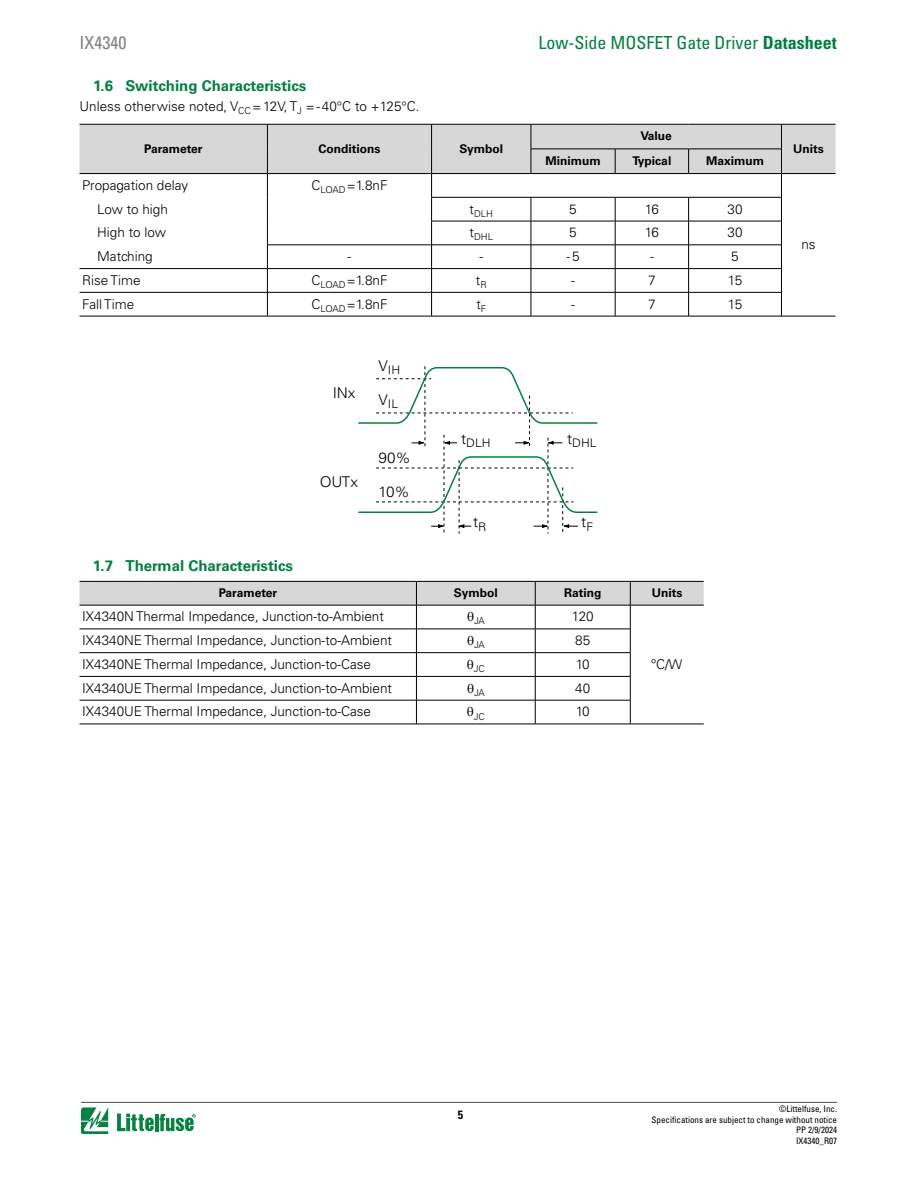
<style>
.page{position:relative;width:918px;height:1188px;background:#fff}
.page>*{position:absolute;margin:0;border:0;box-sizing:border-box;transform-origin:0 0}
.t1{font:condensed 18px "Univers LT Std";color:#017f40}
.t2{font:condensed 18px "Univers LT Std";color:#808285}
.t3{font:700 15px "Univers LT Std";color:#017f40}
.t4{font:300 14.85px "Univers LT Std";color:#000}
.Body{font:300 13.5px "Univers LT Std";color:#000}
.Table_Header{font:700 12px "Univers LT Std";color:#000}
.t5{font:700 condensed 12px "Univers LT Std";color:#000}
.t6{font:300 11.85px "Univers LT Std";color:#000}
.Body-2{font:300 9.45px "Univers LT Std";color:#000}
.t7{font:condensed 9px/10.8px "Univers LT Std";color:#000;text-align:right}
.s1{font-weight:700}
</style>
<div class="page">
<hr style="left:81px;top:1102px;width:756px;height:1px;background:#4e4e50">
<svg style="left:81px;top:1107px;width:27px;height:27px"></svg>
<hr style="left:155px;top:1114px;width:3px;height:17px;background:#058342">
<svg style="left:160px;top:1114px;width:36px;height:17px"></svg>
<svg style="left:117px;top:1113px;width:37px;height:18px"></svg>
<svg style="left:80px;top:124px;width:756px;height:192px"></svg>
<hr style="left:432px;top:316px;width:99px;height:1px;background:#000">
<hr style="left:531px;top:316px;width:84px;height:1px;background:#000">
<hr style="left:615px;top:316px;width:74px;height:1px;background:#000">
<hr style="left:689px;top:316px;width:92px;height:1px;background:#000">
<hr style="left:782px;top:316px;width:54px;height:1px;background:#000">
<hr style="left:267px;top:245px;width:165px;height:1px;background:#000">
<hr style="left:80px;top:268px;width:187px;height:1px;background:#000">
<hr style="left:267px;top:268px;width:165px;height:1px;background:#000">
<hr style="left:80px;top:292px;width:187px;height:1px;background:#000">
<hr style="left:267px;top:292px;width:165px;height:1px;background:#000">
<hr style="left:80px;top:316px;width:187px;height:1px;background:#000">
<hr style="left:267px;top:316px;width:165px;height:1px;background:#000">
<svg style="left:358px;top:366px;width:240px;height:168px"></svg>
<hr style="left:79px;top:629px;width:337px;height:1px;background:#000">
<hr style="left:79px;top:652px;width:337px;height:1px;background:#000">
<hr style="left:79px;top:676px;width:337px;height:1px;background:#000">
<hr style="left:79px;top:700px;width:337px;height:1px;background:#000">
<hr style="left:79px;top:724px;width:337px;height:1px;background:#000">
<hr style="left:79px;top:581px;width:337px;height:1px;background:#000">
<hr style="left:535px;top:724px;width:95px;height:1px;background:#000">
<hr style="left:630px;top:724px;width:74px;height:1px;background:#000">
<hr style="left:79px;top:605px;width:337px;height:1px;background:#000">
<hr style="left:416px;top:724px;width:119px;height:1px;background:#000">
<svg style="left:80px;top:581px;width:624px;height:143px"></svg>
<h1 class="t2" style="left:80px;top:31px;width:48px">IX4340</h1>
<h1 class="t1" style="left:538px;top:31px;width:300px">Low-Side MOSFET Gate Driver <span class="s1">Datasheet</span></h1>
<p class="t3" style="left:93px;top:77px;width:215px">1.6 Switching Characteristics</p>
<p class="Body" style="left:80px;top:98px;width:342px">Unless otherwise noted, V<sub>CC</sub> =12V, T<sub>J</sub> =-40°C to +125°C.</p>
<p class="Table_Header" style="left:144px;top:141px;width:60px">Parameter</p>
<p class="Table_Header" style="left:318px;top:141px;width:64px">Conditions</p>
<p class="Table_Header" style="left:459px;top:141px;width:45px">Symbol</p>
<p class="Body" style="left:82px;top:177px;width:107px">Propagation delay</p>
<p class="Body" style="left:311px;top:177px;width:78px">C<sub>LOAD</sub>=1.8nF</p>
<p class="Table_Header" style="left:640px;top:129px;width:33px">Value</p>
<p class="Table_Header" style="left:545px;top:154px;width:57px">Minimum</p>
<p class="Table_Header" style="left:632px;top:154px;width:40px">Typical</p>
<p class="Table_Header" style="left:706px;top:154px;width:59px">Maximum</p>
<p class="Body" style="left:97px;top:201px;width:72px">Low to high</p>
<p class="Body-2" style="left:470px;top:208px;width:25px"><sup>t</sup>DLH</p>
<p class="Body" style="left:569px;top:201px;width:9px">5</p>
<p class="Body" style="left:645px;top:201px;width:16px">16</p>
<p class="Body" style="left:728px;top:201px;width:17px">30</p>
<p class="Body" style="left:97px;top:224px;width:70px">High to low</p>
<p class="Body-2" style="left:470px;top:231px;width:25px"><sup>t</sup>DHL</p>
<p class="Body" style="left:569px;top:224px;width:9px">5</p>
<p class="Body" style="left:645px;top:224px;width:16px">16</p>
<p class="Body" style="left:728px;top:224px;width:17px">30</p>
<p class="Body" style="left:97px;top:248px;width:57px">Matching</p>
<p class="Body" style="left:348px;top:248px;width:5px">-</p>
<p class="Body" style="left:479px;top:248px;width:5px">-</p>
<p class="Body" style="left:567px;top:248px;width:14px">-5</p>
<p class="Body" style="left:650px;top:248px;width:5px">-</p>
<p class="Body" style="left:731px;top:248px;width:9px">5</p>
<p class="Body" style="left:82px;top:272px;width:60px">Rise Time</p>
<p class="Body" style="left:311px;top:272px;width:78px">C<sub>LOAD</sub>=1.8nF</p>
<p class="Body" style="left:476px;top:272px;width:12px">t<sub>R</sub></p>
<p class="Body" style="left:571px;top:272px;width:5px">-</p>
<p class="Body" style="left:648px;top:272px;width:9px">7</p>
<p class="Body" style="left:728px;top:272px;width:16px">15</p>
<p class="Body" style="left:82px;top:296px;width:54px">Fall Time</p>
<p class="Body" style="left:311px;top:296px;width:78px">C<sub>LOAD</sub>=1.8nF</p>
<p class="Body" style="left:476px;top:296px;width:11px">t<sub>F</sub></p>
<p class="Body" style="left:571px;top:296px;width:5px">-</p>
<p class="Body" style="left:648px;top:296px;width:9px">7</p>
<p class="Body" style="left:728px;top:296px;width:16px">15</p>
<p class="t4" style="left:333px;top:384px;width:24px">INx</p>
<p class="t4" style="left:320px;top:473px;width:40px">OUTx</p>
<p class="t6" style="left:379px;top:363px;width:23px"><sup>V</sup>IH</p>
<p class="t6" style="left:379px;top:397px;width:21px"><sup>V</sup>IL</p>
<p class="t4" style="left:379px;top:449px;width:34px">90%</p>
<p class="t4" style="left:379px;top:483px;width:33px">10%</p>
<p class="t6" style="left:461px;top:436px;width:31px"><sup>t</sup>DLH</p>
<p class="t6" style="left:567px;top:436px;width:31px"><sup>t</sup>DHL</p>
<p class="t4" style="left:473px;top:513px;width:15px">t<sub>R</sub></p>
<p class="t4" style="left:581px;top:513px;width:13px">t<sub>F</sub></p>
<p class="t3" style="left:93px;top:557px;width:202px">1.7 Thermal Characteristics</p>
<p class="Table_Header" style="left:219px;top:586px;width:60px">Parameter</p>
<p class="Table_Header" style="left:454px;top:586px;width:45px">Symbol</p>
<p class="Table_Header" style="left:564px;top:586px;width:39px">Rating</p>
<p class="Table_Header" style="left:652px;top:586px;width:32px">Units</p>
<p class="Body" style="left:82px;top:608px;width:303px">IX4340N Thermal Impedance, Junction-to-Ambient</p>
<p class="Body-2" style="left:474px;top:615px;width:12px">JA</p>
<p class="Body" style="left:572px;top:608px;width:23px">120</p>
<p class="Body" style="left:652px;top:656px;width:32px">ºC/W</p>
<p class="Body" style="left:82px;top:632px;width:311px">IX4340NE Thermal Impedance, Junction-to-Ambient</p>
<p class="Body-2" style="left:474px;top:639px;width:12px">JA</p>
<p class="Body" style="left:575px;top:632px;width:17px">85</p>
<p class="Body" style="left:82px;top:656px;width:290px">IX4340NE Thermal Impedance, Junction-to-Case</p>
<p class="Body-2" style="left:474px;top:663px;width:13px">JC</p>
<p class="Body" style="left:576px;top:656px;width:15px">10</p>
<p class="Body" style="left:82px;top:680px;width:311px">IX4340UE Thermal Impedance, Junction-to-Ambient</p>
<p class="Body-2" style="left:474px;top:687px;width:12px">JA</p>
<p class="Body" style="left:575px;top:680px;width:17px">40</p>
<p class="Body" style="left:82px;top:703px;width:290px">IX4340UE Thermal Impedance, Junction-to-Case</p>
<p class="Body-2" style="left:474px;top:710px;width:13px">JC</p>
<p class="Body" style="left:576px;top:703px;width:15px">10</p>
<p class="Table_Header" style="left:793px;top:141px;width:32px">Units</p>
<p class="Body" style="left:801px;top:236px;width:16px">ns</p>
<p class="t5" style="left:458px;top:1107px;width:7px">5</p>
<p class="t7" style="left:652px;top:1103px;width:187px">©Littelfuse, Inc.<br>Specifications are subject to change without notice<br>PP 2/9/2024<br>IX4340_R07</p>
</div>
